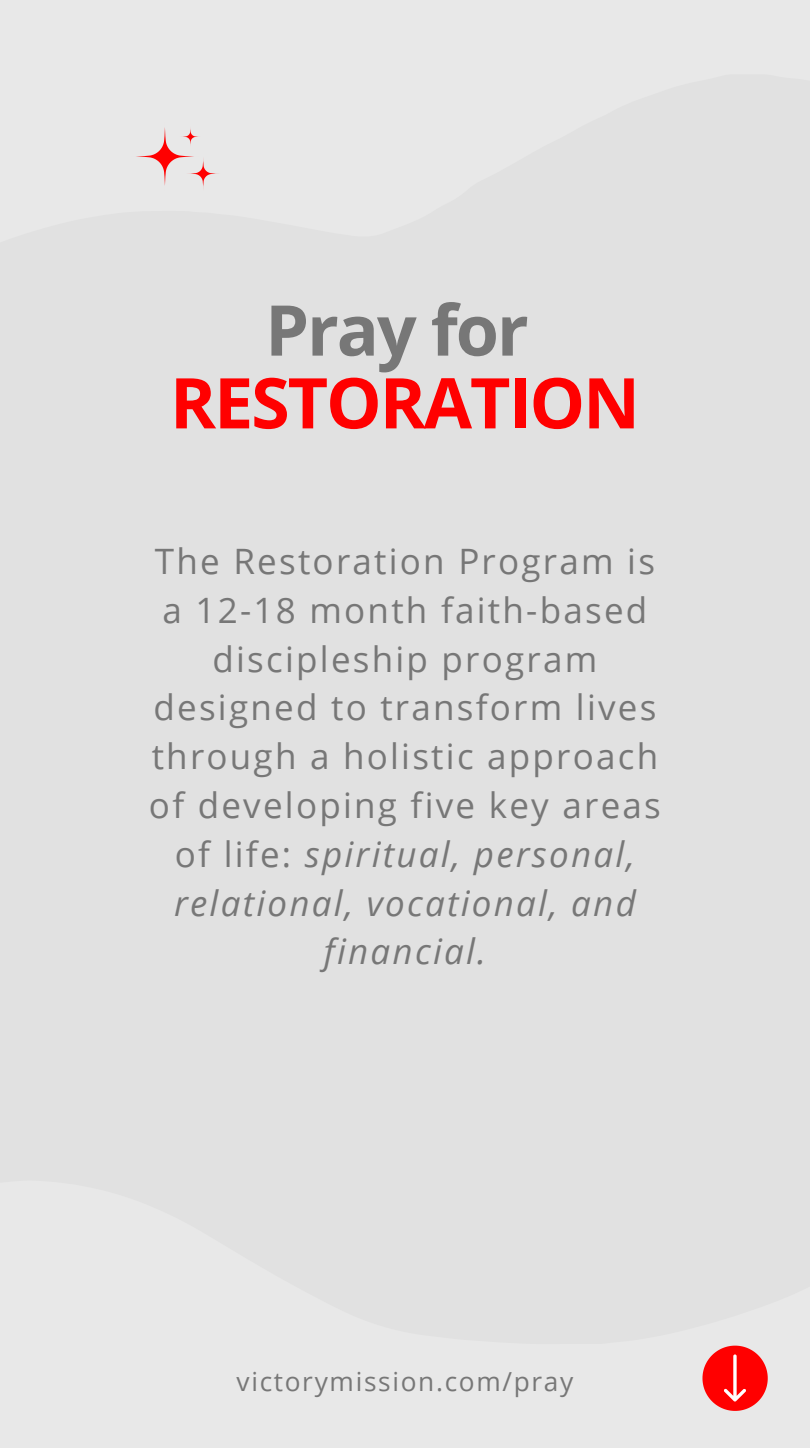
<style>
.page{position:relative;width:810px;height:1448px;background:#e1e1e1}
.page>*{position:absolute;margin:0;border:0;box-sizing:border-box;transform-origin:0 0}
.t1{font:700 70px "Open Sans";letter-spacing:-.03em;color:#f00}
.t2{font:700 70px "Open Sans";letter-spacing:-.03em;color:#777}
.t3{font:35px/48.8px "Open Sans";letter-spacing:.065em;color:#777;text-align:center}
.t4{font:26.2px "Open Sans";letter-spacing:.065em;color:#777}
.s1{font-style:italic}
</style>
<div class="page">
<svg style="left:702px;top:1345px;width:66px;height:65px"></svg>
<svg style="left:136px;top:127px;width:82px;height:62px"></svg>
<h1 class="t2" style="left:265px;top:281px;width:265px">Pray for</h1>
<h1 class="t1" style="left:170px;top:353px;width:472px">RESTORATION</h1>
<p class="t3" style="left:149px;top:536px;width:514px">The Restoration Program is a 12-18 month faith-based discipleship program designed to transform lives through a holistic approach of developing five key areas of life: <span class="s1">spiritual, personal, relational, vocational, and financial.</span></p>
<p class="t4" style="left:237px;top:1363px;width:338px">victorymission.com/pray</p>
</div>
